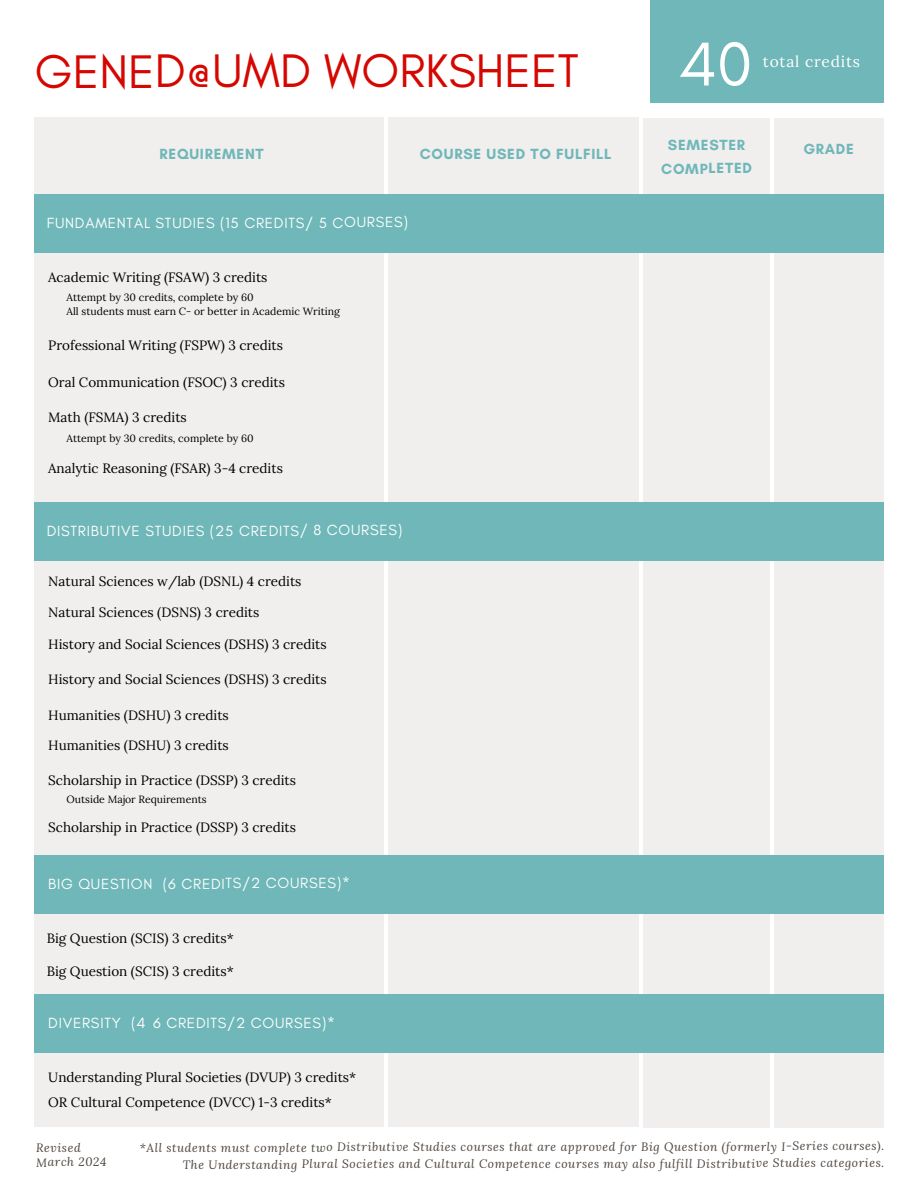
<style>
.page{position:relative;width:918px;height:1188px;background:#fff}
.page>*{position:absolute;margin:0;border:0;box-sizing:border-box;transform-origin:0 0}
.t1{font:63px "Glacial Indifference";color:#fff}
.t2{font:48px "Glacial Indifference";color:#d50700}
.t3{font:15.6px "Lora";letter-spacing:.045em;color:#fff}
.t4{font:15px "Glacial Indifference";letter-spacing:.045em;color:#fff}
.t5{font:700 15px/23.2px "Glacial Indifference";letter-spacing:.045em;color:#6fb7b8;text-align:center}
.t6{font:13.5px/25.5px "Lora";color:#000}
.t7{font:italic 12px "Lora";letter-spacing:.05em;color:#4b433d}
.t8{font:10.5px/14.5px "Lora";color:#000}
</style>
<div class="page">
<div style="left:35px;top:118px;width:349px;height:1009px;background:#f1eeee"></div>
<div style="left:774px;top:118px;width:110px;height:1009px;background:#f1eeee"></div>
<div style="left:650px;top:0;width:234px;height:103px;background:#6fb7b8"></div>
<div style="left:388px;top:118px;width:251px;height:1009px;background:#f1eeee"></div>
<div style="left:644px;top:118px;width:126px;height:1009px;background:#f1eeee"></div>
<div style="left:35px;top:194px;width:849px;height:59px;background:#6fb7b8"></div>
<div style="left:35px;top:502px;width:849px;height:59px;background:#6fb7b8"></div>
<div style="left:35px;top:855px;width:849px;height:58px;background:#6fb7b8"></div>
<div style="left:35px;top:994px;width:849px;height:59px;background:#6fb7b8"></div>
<h1 class="t2" style="left:35px;top:42px;width:546px">GENED@UMD WORKSHEET</h1>
<p class="t1" style="left:679px;top:26px;width:75px">40</p>
<p class="t3" style="left:763px;top:51px;width:99px">total credits</p>
<p class="t5" style="left:160px;top:142px;width:106px">REQUIREMENT</p>
<p class="t5" style="left:661px;top:133px;width:92px">SEMESTER<br>COMPLETED</p>
<p class="t5" style="left:420px;top:142px;width:193px">COURSE USED TO FULFILL</p>
<p class="t4" style="left:47px;top:214px;width:363px">FUNDAMENTAL STUDIES (15 CREDITS/ 5 COURSES)</p>
<p class="t6" style="left:48px;top:264px;width:221px">Academic Writing (FSAW) 3 credits</p>
<p class="t8" style="left:67px;top:290px;width:275px">Attempt by 30 credits, complete by 60<br>All students must earn C- or better in Academic Writing</p>
<p class="t6" style="left:48px;top:333px;width:236px">Professional Writing (FSPW) 3 credits</p>
<p class="t6" style="left:48px;top:369px;width:238px">Oral Communication (FSOC) 3 credits</p>
<p class="t6" style="left:48px;top:404px;width:140px">Math (FSMA) 3 credits</p>
<p class="t8" style="left:67px;top:431px;width:189px">Attempt by 30 credits, complete by 60</p>
<p class="t6" style="left:48px;top:456px;width:236px">Analytic Reasoning (FSAR) 3-4 credits</p>
<p class="t4" style="left:47px;top:521px;width:357px">DISTRIBUTIVE STUDIES (25 CREDITS/ 8 COURSES)</p>
<p class="t6" style="left:48px;top:569px;width:255px">Natural Sciences w/lab (DSNL) 4 credits</p>
<p class="t6" style="left:48px;top:600px;width:213px">Natural Sciences (DSNS) 3 credits</p>
<p class="t6" style="left:48px;top:632px;width:280px">History and Social Sciences (DSHS) 3 credits</p>
<p class="t6" style="left:48px;top:667px;width:280px">History and Social Sciences (DSHS) 3 credits</p>
<p class="t6" style="left:48px;top:702px;width:182px">Humanities (DSHU) 3 credits</p>
<p class="t6" style="left:48px;top:733px;width:182px">Humanities (DSHU) 3 credits</p>
<p class="t6" style="left:48px;top:768px;width:249px">Scholarship in Practice (DSSP) 3 credits</p>
<p class="t8" style="left:67px;top:792px;width:142px">Outside Major Requirements</p>
<p class="t6" style="left:48px;top:814px;width:249px">Scholarship in Practice (DSSP) 3 credits</p>
<p class="t4" style="left:48px;top:874px;width:303px">BIG QUESTION (6 CREDITS/2 COURSES)*</p>
<h5 class="t5" style="left:803px;top:137px;width:52px">GRADE</h5>
<p class="t6" style="left:47px;top:926px;width:189px">Big Question (SCIS) 3 credits*</p>
<p class="t6" style="left:47px;top:958px;width:189px">Big Question (SCIS) 3 credits*</p>
<p class="t4" style="left:48px;top:1014px;width:288px">DIVERSITY (4 6 CREDITS/2 COURSES)*</p>
<p class="t6" style="left:48px;top:1064px;width:309px">Understanding Plural Societies (DVUP) 3 credits*<br>OR Cultural Competence (DVCC) 1-3 credits*</p>
<p class="t7" style="left:36px;top:1139px;width:46px">Revised</p>
<p class="t7" style="left:140px;top:1139px;width:746px">*All students must complete two Distributive Studies courses that are approved for Big Question (formerly I-Series courses).</p>
<p class="t7" style="left:36px;top:1154px;width:72px">March 2024</p>
<p class="t7" style="left:183px;top:1156px;width:703px">The Understanding Plural Societies and Cultural Competence courses may also fulfill Distributive Studies categories.</p>
</div>
